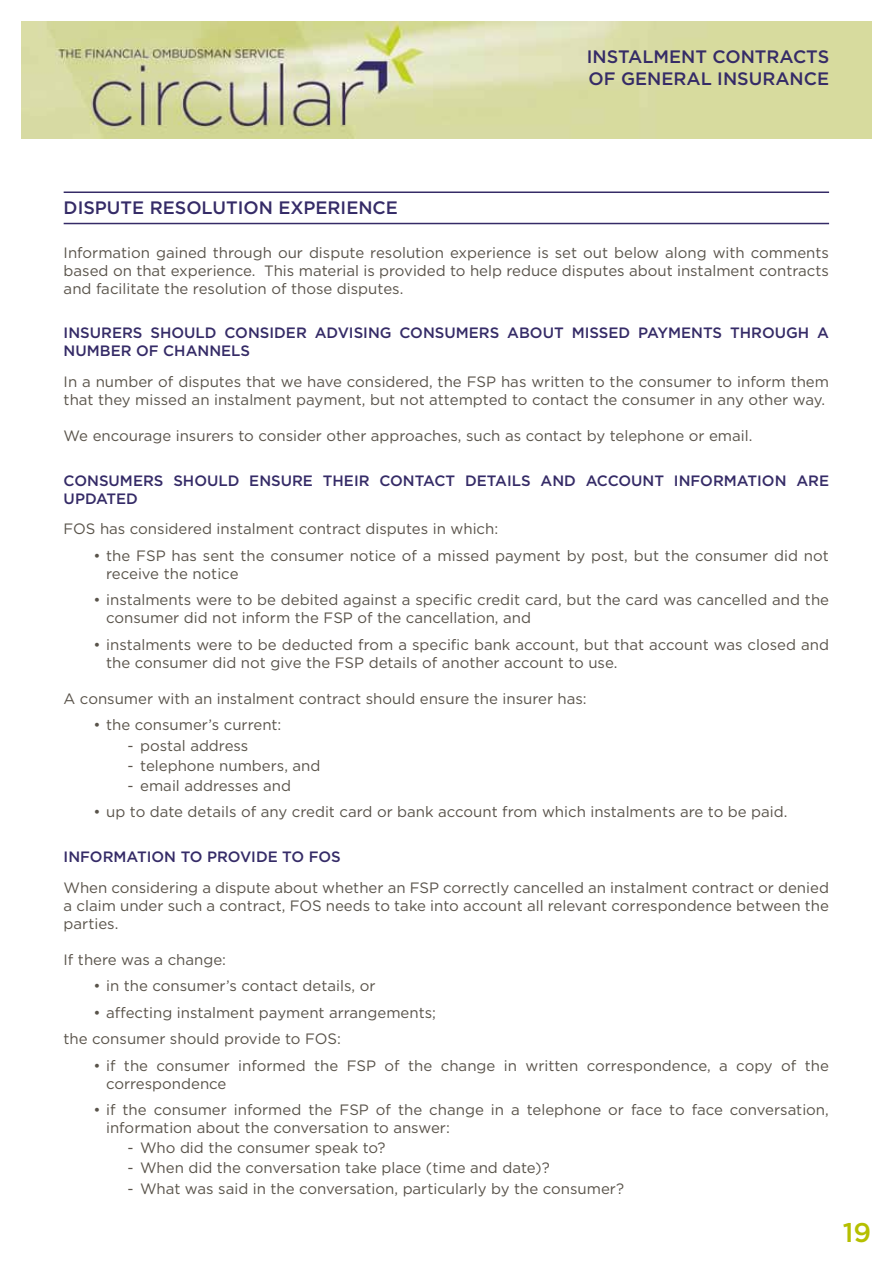
<style>
.page{position:relative;width:893px;height:1263px;background:#fff}
.page>*{position:absolute;margin:0;border:0;box-sizing:border-box;transform-origin:0 0}
.t1{font:500 27px "Gotham";color:#b5bf00}
.t2{font:500 18px "Gotham";color:#352b67}
.t3{font:15px/18px "Gotham";color:#59534a}
.t4{font:500 15px "Gotham";color:#352b67}
</style>
<div class="page">
<img style="left:21px;top:21px;width:851px;height:117px">
<hr style="left:64px;top:191px;width:765px;height:2px;background:#352b67">
<hr style="left:64px;top:223px;width:765px;height:1px;background:#352b67">
<p class="t2" style="left:587px;top:45px;width:19px">INSTA</p>
<p class="t2" style="left:642px;top:45px;width:25px">LMENT</p>
<p class="t2" style="left:712px;top:45px;width:14px">CONTRACTS</p>
<p class="t2" style="left:589px;top:67px;width:47px">OF GENERA</p>
<p class="t2" style="left:701px;top:67px;width:37px">L INSURANCE</p>
<p class="t2" style="left:64px;top:196px;width:56px">DISPUTE</p>
<p class="t2" style="left:150px;top:196px;width:14px">RESO</p>
<p class="t2" style="left:202px;top:196px;width:24px">LUTION</p>
<p class="t2" style="left:278px;top:196px;width:50px">EXPERIENCE</p>
<p class="t3" style="left:64px;top:243px;width:767px;text-align:justify">Information gained through our dispute resolution experience is set out below along with comments based on that experience. This material is provided to help reduce disputes about instalment contracts and facilitate the resolution of those disputes.</p>
<p class="t4" style="left:64px;top:323px;width:17px">INSURERS</p>
<p class="t4" style="left:150px;top:323px;width:12px">SHOU</p>
<p class="t4" style="left:196px;top:323px;width:40px">LD CONSI</p>
<p class="t4" style="left:274px;top:323px;width:23px">DER</p>
<p class="t4" style="left:315px;top:323px;width:43px">ADVISIN</p>
<p class="t4" style="left:380px;top:323px;width:32px">G CONSUMERS</p>
<p class="t4" style="left:507px;top:323px;width:35px">ABOUT</p>
<p class="t4" style="left:572px;top:323px;width:10px">MISSE</p>
<p class="t4" style="left:619px;top:323px;width:61px">D PAYMENTS</p>
<p class="t4" style="left:730px;top:323px;width:12px">THROU</p>
<p class="t4" style="left:786px;top:323px;width:44px">GH A</p>
<p class="t4" style="left:64px;top:341px;width:13px">NUM</p>
<p class="t4" style="left:100px;top:341px;width:76px">BER OF CHANNE</p>
<p class="t4" style="left:231px;top:341px;width:19px">LS</p>
<p class="t3" style="left:64px;top:372px;width:767px">In a number of disputes that we have considered, the FSP has written to the consumer to inform them that they missed an instalment payment, but not attempted to contact the consumer in any other way.</p>
<p class="t3" style="left:64px;top:426px;width:690px">We encourage insurers to consider other approaches, such as contact by telephone or email.</p>
<p class="t4" style="left:64px;top:470px;width:23px">CONSUMERS</p>
<p class="t4" style="left:173px;top:470px;width:12px">SHOU</p>
<p class="t4" style="left:218px;top:470px;width:43px">LD ENSURE</p>
<p class="t4" style="left:323px;top:470px;width:11px">THEIR</p>
<p class="t4" style="left:379px;top:470px;width:12px">CONTACT</p>
<p class="t4" style="left:465px;top:470px;width:21px">DETAI</p>
<p class="t4" style="left:512px;top:470px;width:87px">LSAND ACCOUNT</p>
<p class="t4" style="left:674px;top:470px;width:38px">IN FORMATION</p>
<p class="t4" style="left:796px;top:470px;width:12px">ARE</p>
<p class="t4" style="left:64px;top:488px;width:44px">U PDATE</p>
<p class="t4" style="left:126px;top:488px;width:13px">D</p>
<p class="t3" style="left:64px;top:520px;width:436px">FOS has considered instalment contract disputes in which:</p>
<p class="t3" style="left:106px;top:546px;width:724px;text-indent:-13px">• the FSP has sent the consumer notice of a missed payment by post, but the consumer did not receive the notice</p>
<p class="t3" style="left:106px;top:591px;width:724px;text-indent:-13px">• instalments were to be debited against a specific credit card, but the card was cancelled and the consumer did not inform the FSP of the cancellation, and</p>
<p class="t3" style="left:106px;top:635px;width:724px;text-indent:-13px">• instalments were to be deducted from a specific bank account, but that account was closed and the consumer did not give the FSP details of another account to use.</p>
<p class="t3" style="left:64px;top:689px;width:525px">A consumer with an instalment contract should ensure the insurer has:</p>
<p class="t3" style="left:93px;top:716px;width:190px">• the consumer’s current:</p>
<p class="t3" style="left:127px;top:736px;width:122px">- postal address</p>
<p class="t3" style="left:127px;top:756px;width:194px">- telephone numbers, and</p>
<p class="t3" style="left:127px;top:776px;width:165px">- email addresses and</p>
<p class="t3" style="left:93px;top:803px;width:695px">• up to date details of any credit card or bank account from which instalments are to be paid.</p>
<p class="t4" style="left:64px;top:847px;width:38px">INFORMATION</p>
<p class="t4" style="left:181px;top:847px;width:162px">TO PROVIDE TO FOS</p>
<p class="t3" style="left:64px;top:878px;width:767px;text-align:justify">When considering a dispute about whether an FSP correctly cancelled an instalment contract or denied a claim under such a contract, FOS needs to take into account all relevant correspondence between the parties.</p>
<p class="t3" style="left:64px;top:950px;width:164px">If there was a change:</p>
<p class="t3" style="left:93px;top:976px;width:284px">• in the consumer’s contact details, or</p>
<p class="t3" style="left:64px;top:999px;width:374px;line-height:26.5px;text-indent:30px">• affecting instalment payment arrangements; the consumer should provide to FOS:</p>
<p class="t3" style="left:106px;top:1056px;width:724px;text-indent:-13px">• if the consumer informed the FSP of the change in written correspondence, a copy of the correspondence</p>
<p class="t3" style="left:106px;top:1100px;width:724px;text-indent:-13px">• if the consumer informed the FSP of the change in a telephone or face to face conversation, information about the conversation to answer:</p>
<p class="t3" style="left:127px;top:1138px;width:260px">- Who did the consumer speak to?</p>
<p class="t3" style="left:127px;top:1159px;width:424px">- When did the conversation take place (time and date)?</p>
<p class="t3" style="left:127px;top:1179px;width:498px">- What was said in the conversation, particularly by the consumer?</p>
<h1 class="t1" style="left:843px;top:1215px;width:30px">19</h1>
</div>
